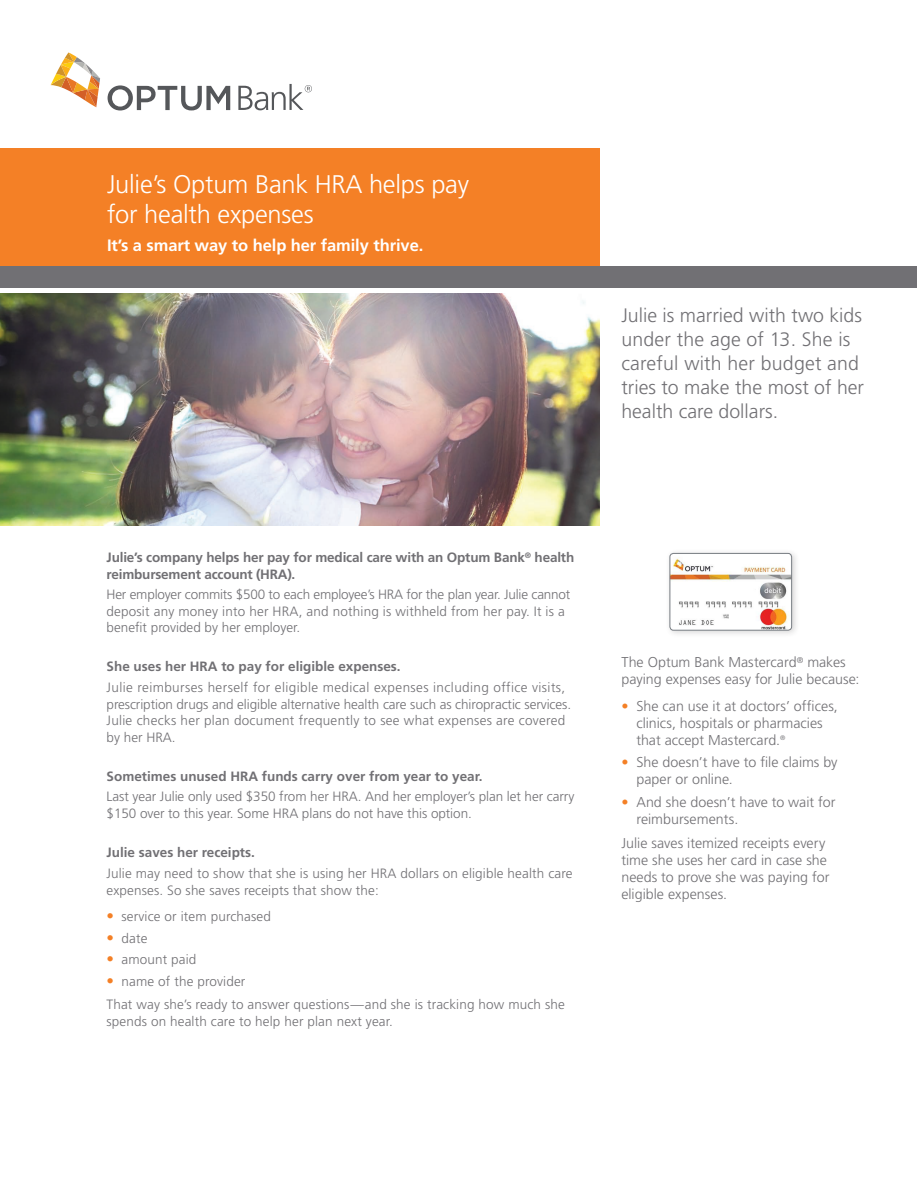
<style>
.page{position:relative;width:917px;height:1188px;background:#fff}
.page>*{position:absolute;margin:0;border:0;box-sizing:border-box;transform-origin:0 0}
.t1{font:300 25.5px/30px "Frutiger LT Std";letter-spacing:-.01em;color:#fff}
.t2{font:300 19.5px/24px "Frutiger LT Std";color:#717074}
.t3{font:700 16.5px "Frutiger LT Std";letter-spacing:-.005em;color:#fff}
.t4{font:300 14.25px/17.1px "Frutiger LT Std";color:#717074}
.t5{font:300 13.5px/16.5px "Frutiger LT Std";letter-spacing:.01em;color:#717074}
.t6{font:700 13.5px/16.2px "Frutiger LT Std";color:#717074}
.s1{font-size:15px;color:#f48026}
.s2{color:#f48026}
</style>
<div class="page">
<img style="left:0;top:293px;width:600px;height:232px">
<div style="left:0;top:266px;width:917px;height:21px;background:#717074"></div>
<div style="left:0;top:148px;width:600px;height:118px;background:#f48026"></div>
<div style="left:665px;top:548px;width:135px;height:91px;background:#231f20;opacity:.2"></div>
<img style="left:670px;top:553px;width:121px;height:77px">
<div style="left:670px;top:553px;width:122px;height:77px;border:1px solid #787d83;border-radius:4px"></div>
<svg style="left:238px;top:84px;width:74px;height:26px"></svg>
<svg style="left:51px;top:52px;width:49px;height:55px"></svg>
<svg style="left:108px;top:85px;width:122px;height:25px"></svg>
<p class="t1" style="left:107px;top:169px;width:363px">Julie’s Optum Bank HRA helps pay for health expenses</p>
<p class="t3" style="left:107px;top:236px;width:318px">It’s a smart way to help her family thrive.</p>
<p class="t2" style="left:621px;top:303px;width:244px">Julie is married with two kids under the age of 13. She is careful with her budget and tries to make the most of her health care dollars.</p>
<p class="t6" style="left:107px;top:550px;width:469px">Julie’s company helps her pay for medical care with an Optum Bank<sup>®</sup> health reimbursement account (HRA).</p>
<p class="t5" style="left:107px;top:587px;width:465px">Her employer commits $500 to each employee’s HRA for the plan year. Julie cannot deposit any money into her HRA, and nothing is withheld from her pay. It is a benefit provided by her employer.</p>
<p class="t6" style="left:107px;top:659px;width:296px">She uses her HRA to pay for eligible expenses.</p>
<p class="t5" style="left:107px;top:679px;width:466px">Julie reimburses herself for eligible medical expenses including office visits, prescription drugs and eligible alternative health care such as chiropractic services.<br>Julie checks her plan document frequently to see what expenses are covered by her HRA.</p>
<p class="t6" style="left:107px;top:768px;width:377px">Sometimes unused HRA funds carry over from year to year.</p>
<p class="t5" style="left:107px;top:789px;width:469px">Last year Julie only used $350 from her HRA. And her employer’s plan let her carry $150 over to this year. Some HRA plans do not have this option.</p>
<p class="t6" style="left:107px;top:845px;width:150px">Julie saves her receipts.</p>
<p class="t5" style="left:107px;top:865px;width:467px">Julie may need to show that she is using her HRA dollars on eligible health care expenses. So she saves receipts that show the:</p>
<p class="t5" style="left:107px;top:908px;width:166px"><span class="s1">•</span> service or item purchased</p>
<p class="t5" style="left:107px;top:930px;width:42px"><span class="s1">•</span> date</p>
<p class="t5" style="left:107px;top:952px;width:91px"><span class="s1">•</span> amount paid</p>
<p class="t5" style="left:107px;top:973px;width:140px"><span class="s1">•</span> name of the provider</p>
<p class="t5" style="left:107px;top:996px;width:460px">That way she’s ready to answer questions—and she is tracking how much she spends on health care to help her plan next year.</p>
<p class="t4" style="left:621px;top:654px;width:240px">The Optum Bank Mastercard<sup>®</sup> makes paying expenses easy for Julie because:</p>
<p class="t4" style="left:636px;top:697px;width:203px;text-indent:-15px"><span class="s2">•</span> She can use it at doctors’ offices, clinics, hospitals or pharmacies that accept Mastercard.<sup>®</sup></p>
<p class="t4" style="left:636px;top:754px;width:203px;text-indent:-15px"><span class="s2">•</span> She doesn’t have to file claims by paper or online.</p>
<p class="t4" style="left:636px;top:794px;width:201px;text-indent:-15px"><span class="s2">•</span> And she doesn’t have to wait for reimbursements.</p>
<p class="t4" style="left:621px;top:834px;width:209px">Julie saves itemized receipts every time she uses her card in case she needs to prove she was paying for eligible expenses.</p>
</div>
